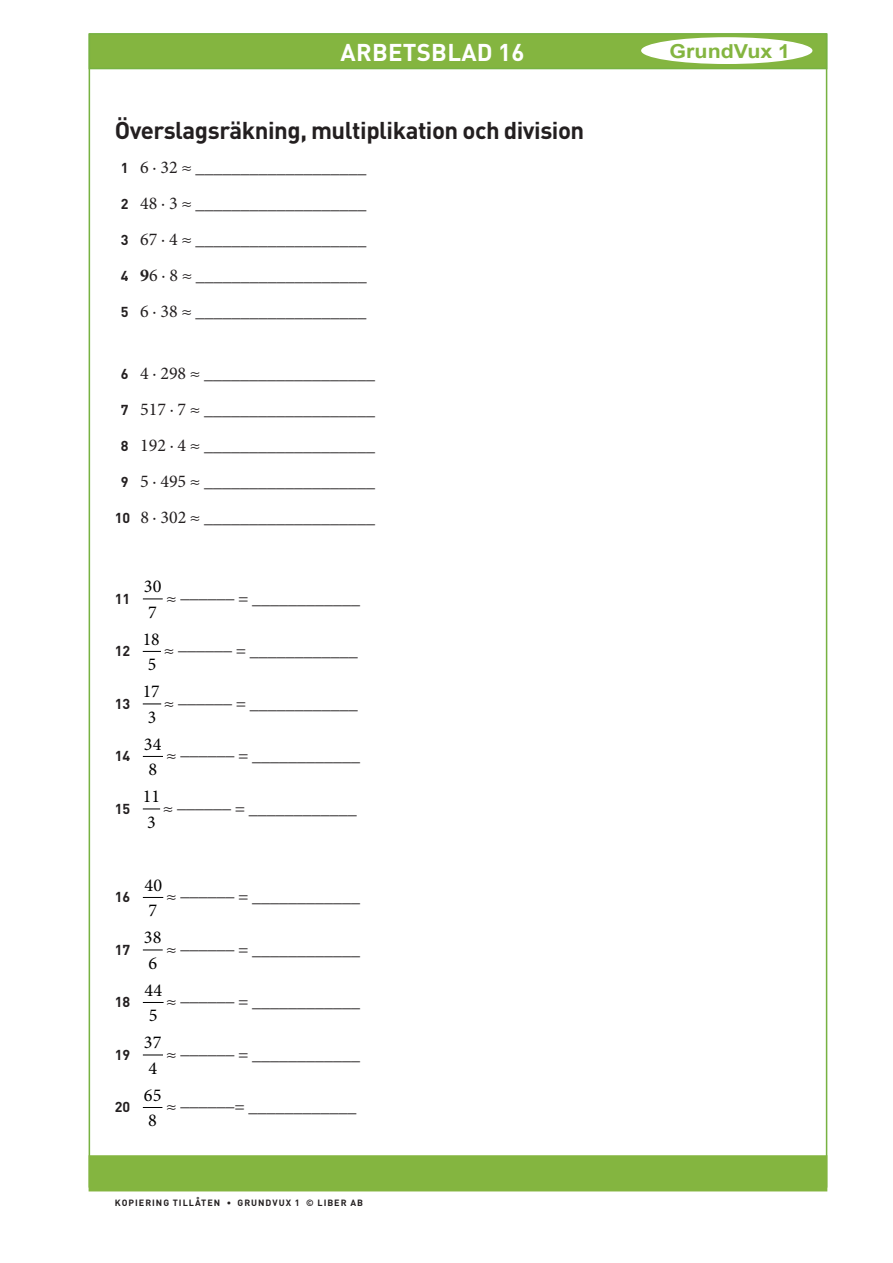
<style>
.page{position:relative;width:893px;height:1263px;background:#fff}
.page>*{position:absolute;margin:0;border:0;box-sizing:border-box;transform-origin:0 0}
.R_OH{font:700 24px "DIN Pro";letter-spacing:-.02em;color:#231f20}
.R_Kopiera2{font:700 24px "DIN Pro";letter-spacing:.01em;color:#fff}
.t1{font:700 19.2px "Arial";color:#84b540;scale:1.11 1}
.t2{font:18.15px/25.7px "Minion Pro";letter-spacing:.005em;color:#000}
.Uppgifter{font:18px "Minion Pro";color:#231f20}
.Uppgifter-2{font:700 14.25px "DIN Pro";color:#231f20}
.Pagina_V{font:700 9px "DIN Pro";letter-spacing:.11em;color:#231f20}
.s1{font-family:"DIN Pro";font-weight:700;font-size:14.25px}
.s2{font-weight:700}
</style>
<div class="page">
<div style="left:89px;top:34px;width:738px;height:35px;background:#84b540"></div>
<div style="left:89px;top:33px;width:738px;height:36px;border:2px solid #77b242"></div>
<div style="left:89px;top:1156px;width:738px;height:35px;background:#84b540"></div>
<div style="left:89px;top:1155px;width:738px;height:36px;border:2px solid #84b540"></div>
<div style="left:641px;top:37px;width:171px;height:27px;background:#fff;border-radius:50%"></div>
<svg style="left:143px;top:598px;width:19px;height:1px"></svg>
<svg style="left:143px;top:651px;width:17px;height:1px"></svg>
<svg style="left:143px;top:703px;width:18px;height:1px"></svg>
<svg style="left:143px;top:756px;width:19px;height:1px"></svg>
<svg style="left:143px;top:808px;width:17px;height:1px"></svg>
<svg style="left:143px;top:897px;width:20px;height:1px"></svg>
<svg style="left:143px;top:949px;width:19px;height:1px"></svg>
<svg style="left:143px;top:1002px;width:20px;height:1px"></svg>
<svg style="left:143px;top:1054px;width:19px;height:1px"></svg>
<svg style="left:143px;top:1107px;width:19px;height:1px"></svg>
<p class="R_Kopiera2" style="left:341px;top:36px;width:185px">ARBETSBLAD 16</p>
<p class="R_OH" style="left:115px;top:114px;width:471px">Överslagsräkning, multiplikation och division</p>
<p class="Uppgifter" style="left:121px;top:155px;width:247px"><span class="s1">1</span> 6 ∙ 32 ≈ ___________________</p>
<p class="Uppgifter" style="left:121px;top:191px;width:247px"><span class="s1">2</span> 48 ∙ 3 ≈ ___________________</p>
<p class="Uppgifter" style="left:121px;top:227px;width:247px"><span class="s1">3</span> 67 ∙ 4 ≈ ___________________</p>
<p class="Uppgifter" style="left:121px;top:263px;width:248px"><span class="s1">4</span> <span class="s2">9</span>6 ∙ 8 ≈ ___________________</p>
<p class="Uppgifter" style="left:121px;top:299px;width:247px"><span class="s1">5</span> 6 ∙ 38 ≈ ___________________</p>
<p class="Uppgifter" style="left:121px;top:361px;width:256px"><span class="s1">6</span> 4 ∙ 298 ≈ ___________________</p>
<p class="Uppgifter" style="left:121px;top:397px;width:256px"><span class="s1">7</span> 517 ∙ 7 ≈ ___________________</p>
<p class="Uppgifter" style="left:121px;top:433px;width:256px"><span class="s1">8</span> 192 ∙ 4 ≈ ___________________</p>
<p class="Uppgifter" style="left:121px;top:469px;width:256px"><span class="s1">9</span> 5 ∙ 495 ≈ ___________________</p>
<p class="Uppgifter" style="left:115px;top:505px;width:262px"><span class="s1">10</span> 8 ∙ 302 ≈ ___________________</p>
<p class="Uppgifter-2" style="left:115px;top:589px;width:17px">11</p>
<p class="t2" style="left:144px;top:573px;width:19px">30<br>7</p>
<p class="Uppgifter" style="left:166px;top:586px;width:196px">≈ ______ = ____________</p>
<p class="Uppgifter-2" style="left:115px;top:641px;width:17px">12</p>
<p class="t2" style="left:143px;top:626px;width:19px">18<br>5</p>
<p class="Uppgifter" style="left:164px;top:638px;width:196px">≈ ______ = ____________</p>
<p class="Uppgifter-2" style="left:115px;top:694px;width:17px">13</p>
<p class="t2" style="left:143px;top:678px;width:19px">17<br>3</p>
<p class="Uppgifter" style="left:164px;top:691px;width:196px">≈ ______ = ____________</p>
<p class="Uppgifter-2" style="left:115px;top:746px;width:17px">14</p>
<p class="t2" style="left:144px;top:731px;width:19px">34<br>8</p>
<p class="Uppgifter" style="left:166px;top:743px;width:196px">≈ ______ = ____________</p>
<p class="Uppgifter-2" style="left:115px;top:799px;width:17px">15</p>
<p class="t2" style="left:143px;top:783px;width:19px">11<br>3</p>
<p class="Uppgifter" style="left:163px;top:796px;width:196px">≈ ______ = ____________</p>
<p class="Uppgifter-2" style="left:115px;top:887px;width:17px">16</p>
<p class="t2" style="left:145px;top:872px;width:19px">40<br>7</p>
<p class="Uppgifter" style="left:166px;top:884px;width:196px">≈ ______ = ____________</p>
<p class="Uppgifter-2" style="left:115px;top:940px;width:17px">17</p>
<p class="t2" style="left:144px;top:924px;width:19px">38<br>6</p>
<p class="Uppgifter" style="left:166px;top:937px;width:196px">≈ ______ = ____________</p>
<p class="Uppgifter-2" style="left:115px;top:992px;width:17px">18</p>
<p class="t2" style="left:145px;top:977px;width:19px">44<br>5</p>
<p class="Uppgifter" style="left:166px;top:989px;width:196px">≈ ______ = ____________</p>
<p class="Uppgifter-2" style="left:115px;top:1045px;width:17px">19</p>
<p class="t2" style="left:144px;top:1029px;width:19px">37<br>4</p>
<p class="Uppgifter" style="left:166px;top:1042px;width:196px">≈ ______ = ____________</p>
<p class="Uppgifter-2" style="left:115px;top:1097px;width:17px">20</p>
<p class="t2" style="left:144px;top:1082px;width:19px">65<br>8</p>
<p class="Uppgifter" style="left:166px;top:1094px;width:192px">≈ ______= ____________</p>
<p class="Pagina_V" style="left:115px;top:1196px;width:250px">KOPIERING TILLÅTEN • GRUNDVUX 1 © LIBER AB</p>
<p class="Pagina_V" style="left:115px;top:1201px;width:83px">HEJ © LIBER AB</p>
<p class="t1" style="left:670px;top:37px;width:110px">GrundVux 1</p>
</div>
